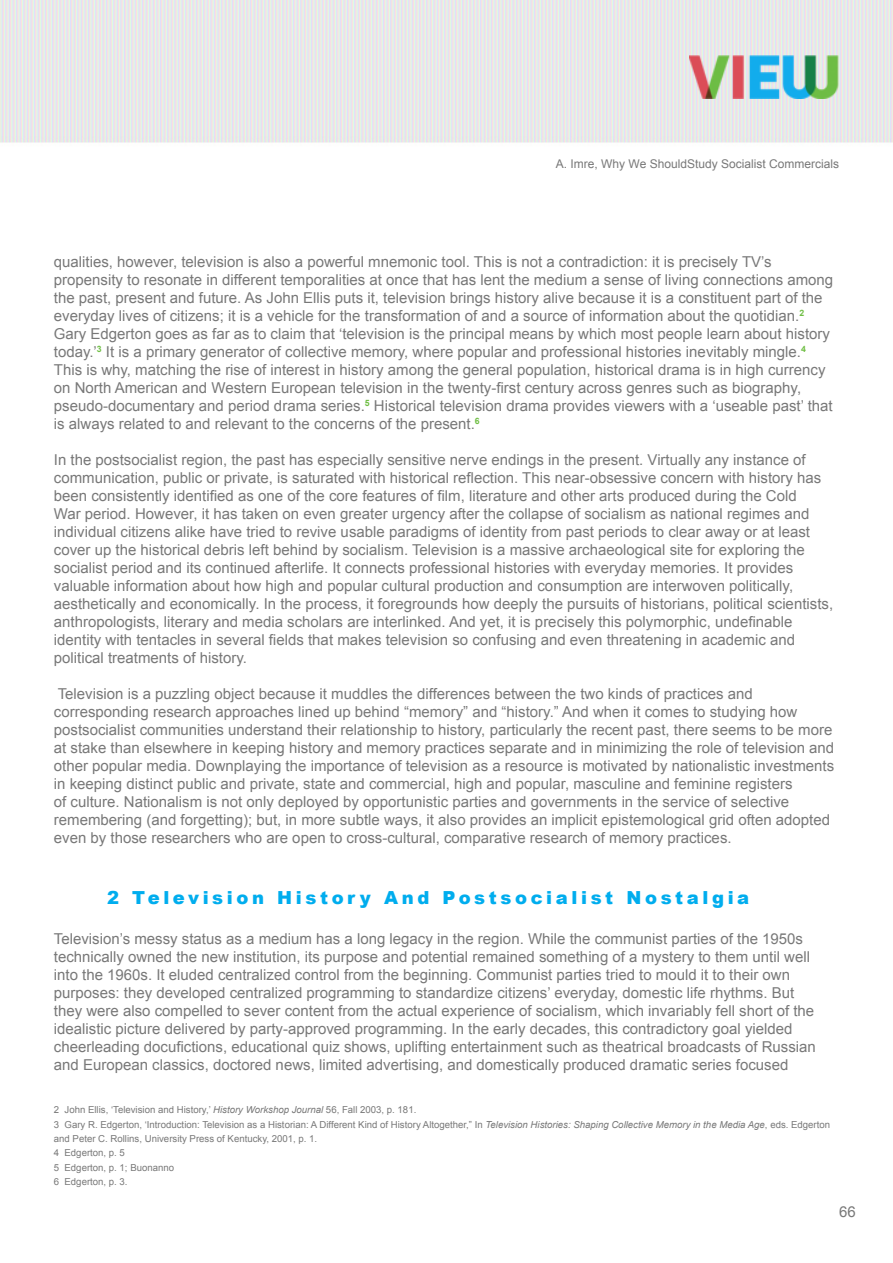
<style>
.page{position:relative;width:893px;height:1263px;background:#fff}
.page>*{position:absolute;margin:0;border:0;box-sizing:border-box;transform-origin:0 0}
.t1{font:900 18px "Arial";letter-spacing:.2em;color:#00adee}
.t2{font:15px/18px "Arial";color:#787878}
.t3{font:12px "Arial";color:#787878}
.t4{font:9.6px/14.4px "Arial";color:#787878}
.s1{font-style:italic}
</style>
<div class="page">
<img style="left:689px;top:55px;width:150px;height:44px">
<p class="t3" style="left:556px;top:155px;width:285px">A. Imre, Why We ShouldStudy Socialist Commercials</p>
<p class="t2" style="left:54px;top:253px;width:781px">qualities, however, television is also a powerful mnemonic tool. This is not a contradiction: it is precisely TV’s propensity to resonate in different temporalities at once that has lent the medium a sense of living connections among the past, present and future. As John Ellis puts it, television brings history alive because it is a constituent part of the everyday lives of citizens; it is a vehicle for the transformation of and a source of information about the quotidian.<sup>2<br></sup>Gary Edgerton goes as far as to claim that ‘television is the principal means by which most people learn about history today.’<sup>3</sup> It is a primary generator of collective memory, where popular and professional histories inevitably mingle.<sup>4<br></sup>This is why, matching the rise of interest in history among the general population, historical drama is in high currency on North American and Western European television in the twenty-first century across genres such as biography, pseudo-documentary and period drama series.<sup>5</sup> Historical television drama provides viewers with a ‘useable past’ that is always related to and relevant to the concerns of the present.<sup>6</sup></p>
<p class="t2" style="left:54px;top:451px;width:781px">In the postsocialist region, the past has especially sensitive nerve endings in the present. Virtually any instance of communication, public or private, is saturated with historical reflection. This near-obsessive concern with history has been consistently identified as one of the core features of film, literature and other arts produced during the Cold<br>War period. However, it has taken on even greater urgency after the collapse of socialism as national regimes and individual citizens alike have tried to revive usable paradigms of identity from past periods to clear away or at least cover up the historical debris left behind by socialism. Television is a massive archaeological site for exploring the socialist period and its continued afterlife. It connects professional histories with everyday memories. It provides valuable information about how high and popular cultural production and consumption are interwoven politically, aesthetically and economically. In the process, it foregrounds how deeply the pursuits of historians, political scientists, anthropologists, literary and media scholars are interlinked. And yet, it is precisely this polymorphic, undefinable identity with tentacles in several fields that makes television so confusing and even threatening in academic and political treatments of history.</p>
<p class="t2" style="left:54px;top:685px;width:782px">Television is a puzzling object because it muddles the differences between the two kinds of practices and corresponding research approaches lined up behind “memory” and “history.” And when it comes to studying how postsocialist communities understand their relationship to history, particularly the recent past, there seems to be more at stake than elsewhere in keeping history and memory practices separate and in minimizing the role of television and other popular media. Downplaying the importance of television as a resource is motivated by nationalistic investments in keeping distinct public and private, state and commercial, high and popular, masculine and feminine registers<br>of culture. Nationalism is not only deployed by opportunistic parties and governments in the service of selective remembering (and forgetting); but, in more subtle ways, it also provides an implicit epistemological grid often adopted even by those researchers who are open to cross-cultural, comparative research of memory practices.</p>
<p class="t1" style="left:107px;top:885px;width:644px">2 Television H istory And Postsocialist Nostalgia</p>
<p class="t2" style="left:54px;top:930px;width:764px">Television’s messy status as a medium has a long legacy in the region. While the communist parties of the 1950s technically owned the new institution, its purpose and potential remained something of a mystery to them until well into the 1960s. It eluded centralized control from the beginning. Communist parties tried to mould it to their own purposes: they developed centralized programming to standardize citizens’ everyday, domestic life rhythms. But they were also compelled to sever content from the actual experience of socialism, which invariably fell short of the idealistic picture delivered by party-approved programming. In the early decades, this contradictory goal yielded cheerleading docufictions, educational quiz shows, uplifting entertainment such as theatrical broadcasts of Russian and European classics, doctored news, limited advertising, and domestically produced dramatic series focused</p>
<p class="t4" style="left:54px;top:1103px;width:778px">2 John Ellis, ‘Television and History,’ <span class="s1">History Workshop Journal</span> 56, Fall 2003, p. 181.<br>3 Gary R. Edgerton, ‘Introduction: Television as a Historian: A Different Kind of History Altogether,” In <span class="s1">Television Histories: Shaping Collective Memory in the Media Age</span>, eds. Edgerton and Peter C. Rollins, University Press of Kentucky, 2001, p. 1.<br>4 Edgerton, p. 5<br>5 Edgerton, p. 1; Buonanno<br>6 Edgerton, p. 3.</p>
<p class="t2" style="left:839px;top:1202px;width:18px">66</p>
</div>
